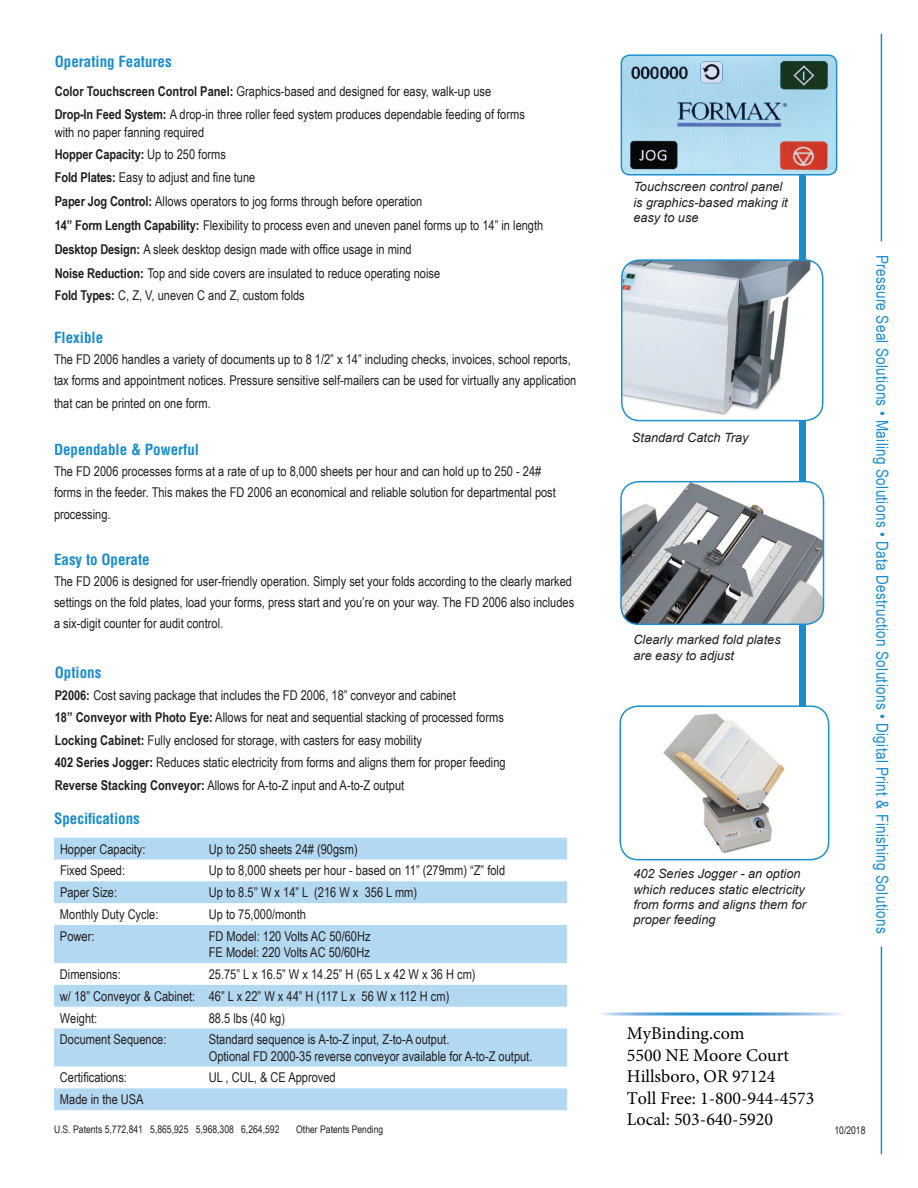
<style>
.page{position:relative;width:918px;height:1188px;background:#fff}
.page>*{position:absolute;margin:0;border:0;box-sizing:border-box;transform-origin:0 0}
.t1{font:18px/21.6px "Minion Pro";color:#000}
.t2{font:16.5px "Arial Narrow";letter-spacing:.02em;color:#198ccd}
.t3{font:700 condensed 15px "Helvetica";color:#198ccd}
.t4{font:13.5px/21px "Arial Narrow";color:#231f20}
.t5{font:700 13.5px "Arial Narrow";letter-spacing:-.01em;color:#231f20}
.t6{font:italic 12.75px/15.3px "Arial";color:#231f20}
.t7{font:10.5px "Arial Narrow";color:#231f20}
.s1{font-weight:700}
.s2{font-weight:400}
</style>
<div class="page">
<div style="left:799px;top:142px;width:7px;height:570px;background:#198ccd"></div>
<div style="left:598px;top:1012px;width:246px;height:4px;border:2px solid #fff"></div>
<div style="left:620px;top:706px;width:209px;height:154px;background:#fff;border-radius:18px"></div>
<div style="left:619px;top:705px;width:210px;height:155px;border:2px solid #1d90d0;border-radius:18px"></div>
<img style="left:663px;top:713px;width:122px;height:141px">
<svg style="left:54px;top:838px;width:513px;height:272px;fill:#b3d8f1"></svg>
<hr style="left:881px;top:34px;width:1px;height:1120px;background:#198ccd">
<div style="left:864px;top:241px;width:35px;height:706px;background:#fff"></div>
<img style="left:621px;top:55px;width:216px;height:118px">
<div style="left:621px;top:54px;width:216px;height:122px;border:2px solid #1d90d0;border-radius:8px"></div>
<img style="left:622px;top:262px;width:201px;height:159px">
<div style="left:621px;top:259px;width:203px;height:162px;border:2px solid #1d90d0;border-radius:18px"></div>
<img style="left:621px;top:482px;width:203px;height:142px">
<div style="left:620px;top:481px;width:204px;height:144px;border:2px solid #1d90d0;border-radius:18px"></div>
<p class="t3" style="left:55px;top:52px;width:119px">Operating Features</p>
<p class="t4" style="left:55px;top:81px;width:438px"><span class="s1">Color Touchscreen Control Panel:</span> Graphics-based and designed for easy, walk-up use</p>
<p class="t4" style="left:55px;top:103px;width:472px"><span class="s1">Drop-In Feed System:</span> A drop-in three roller feed system produces dependable feeding of forms</p>
<p class="t4" style="left:55px;top:121px;width:151px">with no paper fanning required</p>
<p class="t5" style="left:55px;top:144px;width:173px">Hopper Capacity: <span class="s2">Up to 250 forms</span></p>
<p class="t4" style="left:55px;top:166px;width:202px"><span class="s1">Fold Plates:</span> Easy to adjust and fine tune</p>
<p class="t4" style="left:55px;top:190px;width:369px"><span class="s1">Paper Jog Control:</span> Allows operators to jog forms through before operation</p>
<p class="t4" style="left:55px;top:214px;width:490px"><span class="s1">14” Form Length Capability:</span> Flexibility to process even and uneven panel forms up to 14” in length</p>
<p class="t4" style="left:55px;top:238px;width:358px"><span class="s1">Desktop Design:</span> A sleek desktop design made with office usage in mind</p>
<p class="t4" style="left:55px;top:262px;width:387px"><span class="s1">Noise Reduction:</span> Top and side covers are insulated to reduce operating noise</p>
<p class="t4" style="left:55px;top:285px;width:252px"><span class="s1">Fold Types:</span> C, Z, V, uneven C and Z, custom folds</p>
<p class="t3" style="left:54px;top:328px;width:51px">Flexible</p>
<p class="t4" style="left:54px;top:348px;width:524px">The FD 2006 handles a variety of documents up to 8 1/2” x 14” including checks, invoices, school reports, tax forms and appointment notices. Pressure sensitive self-mailers can be used for virtually any application</p>
<p class="t4" style="left:54px;top:392px;width:158px">that can be printed on one form.</p>
<p class="t3" style="left:54px;top:440px;width:147px">Dependable &amp; Powerful</p>
<p class="t4" style="left:54px;top:460px;width:503px">The FD 2006 processes forms at a rate of up to 8,000 sheets per hour and can hold up to 250 - 24# forms in the feeder. This makes the FD 2006 an economical and reliable solution for departmental post</p>
<p class="t4" style="left:54px;top:504px;width:58px">processing.</p>
<p class="t3" style="left:54px;top:550px;width:97px">Easy to Operate</p>
<p class="t4" style="left:54px;top:570px;width:522px">The FD 2006 is designed for user-friendly operation. Simply set your folds according to the clearly marked settings on the fold plates, load your forms, press start and you’re on your way. The FD 2006 also includes a six-digit counter for audit control.</p>
<p class="t3" style="left:55px;top:663px;width:48px">Options</p>
<p class="t4" style="left:55px;top:684px;width:403px"><span class="s1">P2006:</span> Cost saving package that includes the FD 2006, 18” conveyor and cabinet</p>
<p class="t4" style="left:55px;top:707px;width:451px"><span class="s1">18” Conveyor with Photo Eye:</span> Allows for neat and sequential stacking of processed forms</p>
<p class="t4" style="left:55px;top:729px;width:369px"><span class="s1">Locking Cabinet:</span> Fully enclosed for storage, with casters for easy mobility</p>
<p class="t4" style="left:55px;top:752px;width:453px"><span class="s1">402 Series Jogger:</span> Reduces static electricity from forms and aligns them for proper feeding</p>
<p class="t4" style="left:55px;top:774px;width:351px"><span class="s1">Reverse Stacking Conveyor:</span> Allows for A-to-Z input and A-to-Z output</p>
<p class="t3" style="left:54px;top:809px;width:87px">Specifications</p>
<p class="t4" style="left:60px;top:838px;width:87px">Hopper Capacity:</p>
<p class="t4" style="left:209px;top:838px;width:150px">Up to 250 sheets 24# (90gsm)</p>
<p class="t4" style="left:60px;top:860px;width:67px">Fixed Speed:</p>
<p class="t4" style="left:209px;top:860px;width:298px">Up to 8,000 sheets per hour - based on 11” (279mm) “Z” fold</p>
<p class="t4" style="left:60px;top:881px;width:59px">Paper Size:</p>
<p class="t4" style="left:209px;top:881px;width:210px">Up to 8.5’’ W x 14” L (216 W x 356 L mm)</p>
<p class="t4" style="left:60px;top:903px;width:100px">Monthly Duty Cycle:</p>
<p class="t4" style="left:209px;top:903px;width:99px">Up to 75,000/month</p>
<p class="t4" style="left:60px;top:925px;width:36px">Power:</p>
<p class="t4" style="left:209px;top:925px;width:163px">FD Model: 120 Volts AC 50/60Hz</p>
<p class="t4" style="left:209px;top:941px;width:163px">FE Model: 220 Volts AC 50/60Hz</p>
<p class="t4" style="left:60px;top:963px;width:62px">Dimensions:</p>
<p class="t4" style="left:209px;top:963px;width:268px">25.75” L x 16.5” W x 14.25” H (65 L x 42 W x 36 H cm)</p>
<p class="t4" style="left:60px;top:985px;width:137px">w/ 18” Conveyor &amp; Cabinet:</p>
<p class="t4" style="left:209px;top:985px;width:242px">46” L x 22” W x 44” H (117 L x 56 W x 112 H cm)</p>
<p class="t4" style="left:60px;top:1007px;width:39px">Weight:</p>
<p class="t4" style="left:209px;top:1007px;width:78px">88.5 lbs (40 kg)</p>
<p class="t4" style="left:60px;top:1029px;width:108px">Document Sequence:</p>
<p class="t4" style="left:209px;top:1029px;width:242px">Standard sequence is A-to-Z input, Z-to-A output.</p>
<p class="t4" style="left:209px;top:1045px;width:325px">Optional FD 2000-35 reverse conveyor available for A-to-Z output.</p>
<p class="t4" style="left:60px;top:1067px;width:69px">Certifications:</p>
<p class="t4" style="left:209px;top:1067px;width:128px">UL , CUL, &amp; CE Approved</p>
<p class="t4" style="left:60px;top:1088px;width:85px">Made in the USA</p>
<p class="t7" style="left:54px;top:1122px;width:227px">U.S. Patents 5,772,841 5,865,925 5,968,308 6,264,592</p>
<p class="t7" style="left:296px;top:1122px;width:89px">Other Patents Pending</p>
<p class="t6" style="left:633px;top:179px;width:151px">Touchscreen control panel</p>
<p class="t6" style="left:633px;top:195px;width:156px">is graphics-based making it easy to use</p>
<p class="t6" style="left:632px;top:430px;width:118px">Standard Catch Tray</p>
<p class="t6" style="left:633px;top:632px;width:149px">Clearly marked fold plates are easy to adjust</p>
<p class="t6" style="left:633px;top:866px;width:169px">402 Series Jogger - an option</p>
<p class="t6" style="left:633px;top:882px;width:174px;text-align:justify">which reduces static electricity from forms and aligns them for proper feeding</p>
<p class="t2" style="left:895px;top:255px;width:680px;rotate:90deg">Pressure Seal Solutions • Mailing Solutions • Data Destruction Solutions • Digital Print &amp; Finishing Solutions</p>
<h1 class="t1" style="left:627px;top:1023px;width:189px">MyBinding.com<br>5500 NE Moore Court<br>Hillsboro, OR 97124<br>Toll Free: 1-800-944-4573<br>Local: 503-640-5920</h1>
<p class="t7" style="left:834px;top:1122px;width:33px">10/2018</p>
</div>
